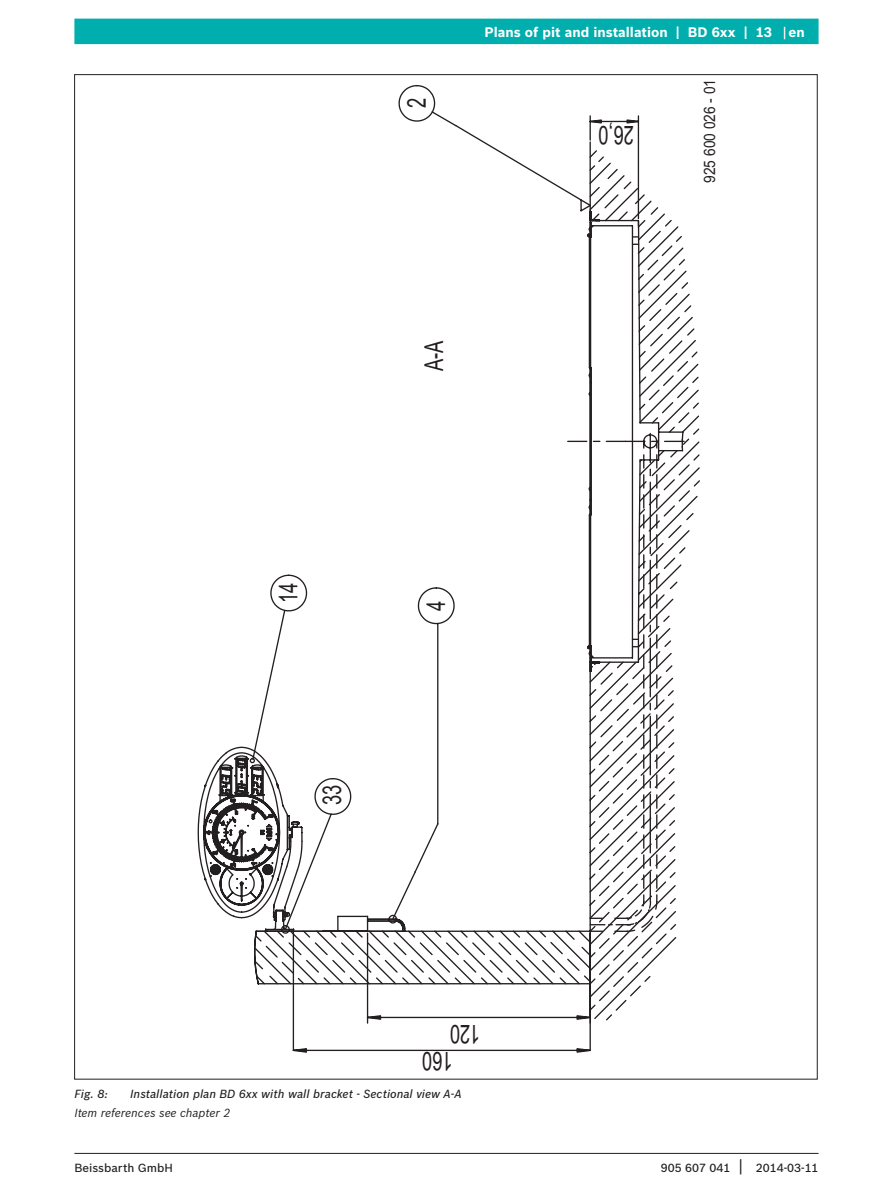
<style>
.page{position:relative;width:893px;height:1191px;background:#fff}
.page>*{position:absolute;margin:0;border:0;box-sizing:border-box;transform-origin:0 0}
.t1{font:25.95px "Arial";letter-spacing:-.005em;color:#231f20;scale:.7 1}
.t2{font:15.75px "Arial";letter-spacing:-.005em;color:#231f20;scale:.88 1}
.t3{font:700 13.5px "Bosch Sans";color:#fff}
.t4{font:italic 500 11.55px "Bosch Sans";color:#231f20}
.t5{font:500 11.55px "Bosch Sans";color:#231f20}
.FigLegend_0-0{font:italic 11.55px "Bosch Sans";color:#231f20}
.s1{font-weight:400;font-size:16.5px}
</style>
<div class="page">
<div style="left:74px;top:19px;width:745px;height:25px;background:#00afad"></div>
<hr style="left:74px;top:1153px;width:745px;height:1px;background:#231f20">
<svg style="left:784px;top:27px;width:1px;height:12px"></svg>
<svg style="left:197px;top:194px;width:503px;height:794px"></svg>
<svg style="left:251px;top:85px;width:332px;height:968px"></svg>
<svg style="left:292px;top:930px;width:298px;height:122px"></svg>
<svg style="left:430px;top:110px;width:210px;height:941px"></svg>
<svg style="left:627px;top:120px;width:11px;height:3px"></svg>
<svg style="left:590px;top:120px;width:11px;height:3px"></svg>
<p class="t1" style="left:407px;top:108px;width:16px;rotate:-90deg">2</p>
<p class="t3" style="left:485px;top:22px;width:322px">Plans of pit and installation | BD 6xx | 13 en</p>
<p class="t1" style="left:634px;top:145px;width:52px;rotate:-180deg">26,0</p>
<p class="t2" style="left:704px;top:183px;width:119px;rotate:-90deg">925 600 026 - 01</p>
<p class="t1" style="left:425px;top:371px;width:45px;rotate:-90deg">A-A</p>
<p class="t1" style="left:279px;top:603px;width:30px;rotate:-90deg">14</p>
<p class="t1" style="left:322px;top:805px;width:30px;rotate:-90deg">33</p>
<p class="t1" style="left:426px;top:611px;width:16px;rotate:-90deg">4</p>
<p class="t1" style="left:480px;top:1043px;width:45px;rotate:-180deg">120</p>
<p class="t1" style="left:453px;top:1070px;width:45px;rotate:-180deg">160</p>
<p class="t4" style="left:74px;top:1085px;width:35px">Fig. 8:</p>
<p class="t4" style="left:130px;top:1085px;width:333px">Installation plan BD 6xx with wall bracket - Sectional view A-A</p>
<p class="FigLegend_0-0" style="left:74px;top:1103px;width:158px">Item references see chapter 2</p>
<p class="t5" style="left:74px;top:1159px;width:100px">Beissbarth GmbH</p>
<p class="t5" style="left:661px;top:1159px;width:159px">905 607 041 <span class="s1">|</span> 2014-03-11</p>
</div>
